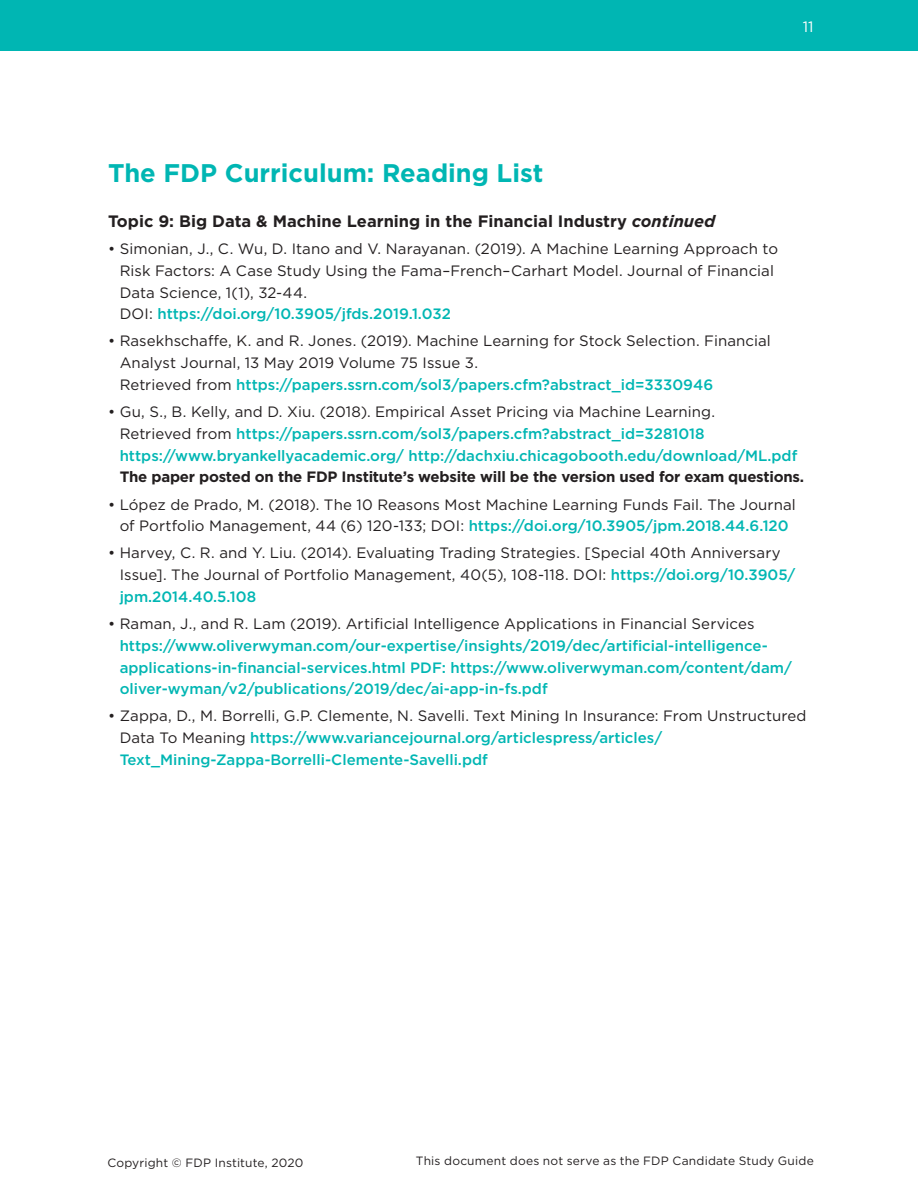
<style>
.page{position:relative;width:918px;height:1188px;background:#fff}
.page>*{position:absolute;margin:0;border:0;box-sizing:border-box;transform-origin:0 0}
._05{font:700 25.5px "Gotham";color:#00b6b3}
._05-2{font:700 16.5px "Gotham";color:#231f20}
._05-3{font:500 15px/21.8px "Gotham";color:#00b6b3}
._05-4{font:15px/21.8px "Gotham";letter-spacing:.005em;color:#231f20}
.t1{font:15px "Gotham";color:#fff}
.t2{font:12px "Gotham";letter-spacing:.015em;color:#231f20}
.s1{font-style:italic}
.s2{font-weight:500;color:#00b6b3}
.s3{font-weight:400;color:#231f20}
.s4{font-weight:700;color:#231f20}
</style>
<div class="page">
<div style="left:0;top:0;width:918px;height:51px;background:#00b6b3"></div>
<p class="t1" style="left:803px;top:17px;width:12px">11</p>
<p class="_05" style="left:108px;top:156px;width:437px">The FDP Curriculum: Reading List</p>
<p class="_05-2" style="left:108px;top:210px;width:609px">Topic 9: Big Data &amp; Machine Learning in the Financial Industry <span class="s1">continued</span></p>
<p class="_05-4" style="left:120px;top:238px;width:660px;text-indent:-12px">• Simonian, J., C. Wu, D. Itano and V. Narayanan. (2019). A Machine Learning Approach to Risk Factors: A Case Study Using the Fama–French–Carhart Model. Journal of Financial Data Science, 1(1), 32-44.<br>DOI: <span class="s2">https://doi.org/10.3905/jfds.2019.1.032</span></p>
<p class="_05-4" style="left:120px;top:330px;width:653px;text-indent:-12px">• Rasekhschaffe, K. and R. Jones. (2019). Machine Learning for Stock Selection. Financial<br>Analyst Journal, 13 May 2019 Volume 75 Issue 3.<br>Retrieved from <span class="s2">https://papers.ssrn.com/sol3/papers.cfm?abstract_id=3330946</span></p>
<p class="_05-3" style="left:120px;top:401px;width:686px;text-indent:-12px"><span class="s3">• Gu, S., B. Kelly, and D. Xiu. (2018). Empirical Asset Pricing via Machine Learning.<br>Retrieved from</span> https://papers.ssrn.com/sol3/papers.cfm?abstract_id=3281018 https://www.bryankellyacademic.org/ http://dachxiu.chicagobooth.edu/download/ML.pdf <span class="s4">The paper posted on the FDP Institute’s website will be the version used for exam questions.</span></p>
<p class="_05-4" style="left:108px;top:493px;width:689px;text-align:center">• López de Prado, M. (2018). The 10 Reasons Most Machine Learning Funds Fail. The Journal of Portfolio Management, 44 (6) 120-133; DOI: <span class="s2">https://doi.org/10.3905/jpm.2018.44.6.120</span></p>
<p class="_05-4" style="left:120px;top:542px;width:677px;text-indent:-12px">• Harvey, C. R. and Y. Liu. (2014). Evaluating Trading Strategies. [Special 40th Anniversary<br>Issue]. The Journal of Portfolio Management, 40(5), 108-118. DOI: <span class="s2">https://doi.org/10.3905/ jpm.2014.40.5.108</span></p>
<p class="_05-3" style="left:120px;top:613px;width:674px;text-indent:-12px"><span class="s3">• Raman, J., and R. Lam (2019). Artificial Intelligence Applications in Financial Services </span>https://www.oliverwyman.com/our-expertise/insights/2019/dec/artificial-intelligence&shy;applications-in-financial-services.html PDF: https://www.oliverwyman.com/content/dam/ oliver-wyman/v2/publications/2019/dec/ai-app-in-fs.pdf</p>
<p class="_05-3" style="left:120px;top:705px;width:688px;text-indent:-12px"><span class="s3">• Zappa, D., M. Borrelli, G.P. Clemente, N. Savelli. Text Mining In Insurance: From Unstructured<br>Data To Meaning</span> https://www.variancejournal.org/articlespress/articles/<br>Text_Mining-Zappa-Borrelli-Clemente-Savelli.pdf</p>
<p class="t2" style="left:107px;top:1155px;width:198px">Copyright © FDP Institute, 2020</p>
<p class="t2" style="left:416px;top:1153px;width:399px">This document does not serve as the FDP Candidate Study Guide</p>
</div>
